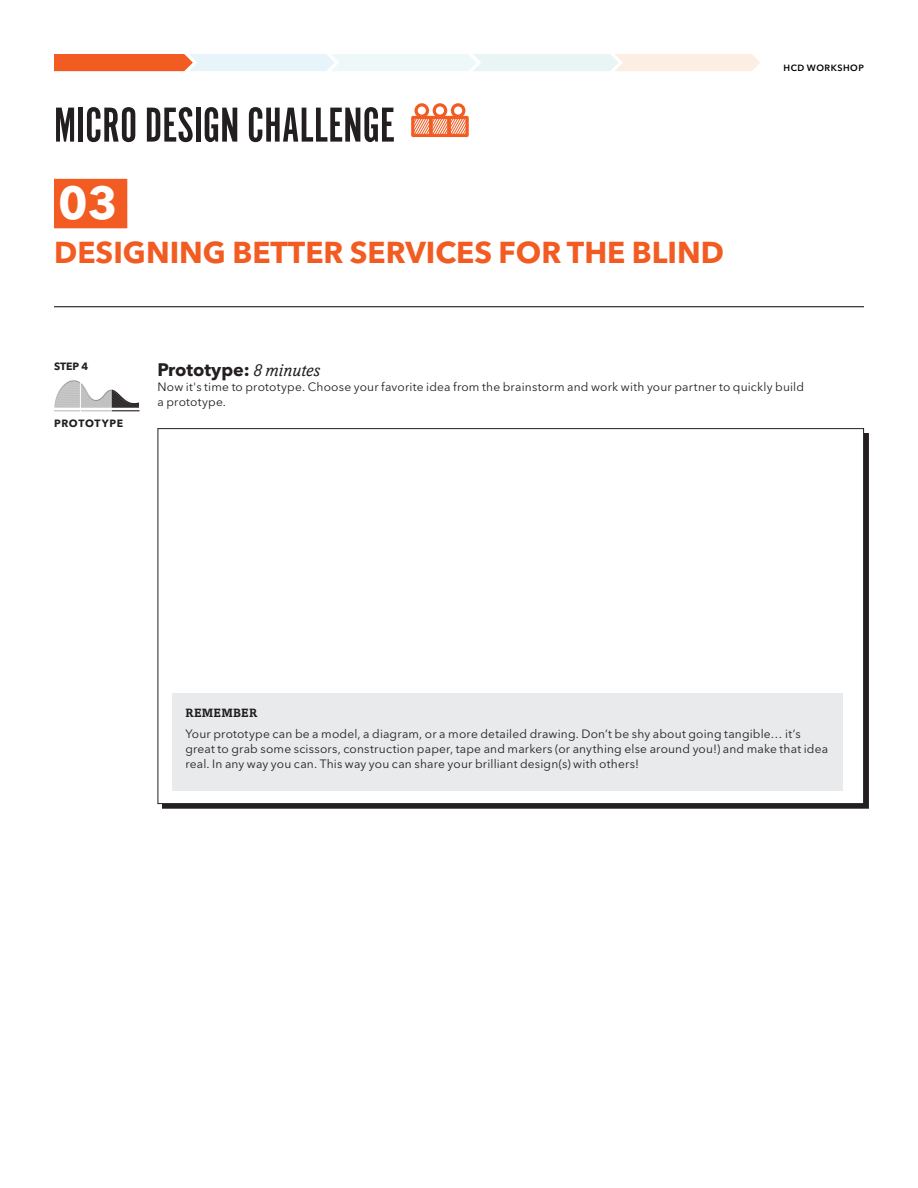
<style>
.page{position:relative;width:918px;height:1188px;background:#fff}
.page>*{position:absolute;margin:0;border:0;box-sizing:border-box;transform-origin:0 0}
.t1{font:51px "Alternate Gothic EF No One";color:#231f20}
.t2{font:700 45.9px "Avenir Next LT Pro";color:#fff}
.t3{font:700 30px "Avenir Next LT Pro";color:#f25b21}
.t4{font:700 18px "Avenir Next LT Pro";color:#231f20}
.t5{font:12px/15px "Avenir Next LT Pro";letter-spacing:.015em;color:#231f20}
.t6{font:700 12px "Amasis";letter-spacing:.025em;color:#231f20}
.t7{font:700 10.5px "Avenir Next LT Pro";letter-spacing:.055em;color:#231f20}
.t8{font:600 9px "Avenir Next LT Pro";letter-spacing:.06em;color:#000}
.s1{font-family:"Amasis";font-weight:400;font-style:italic}
</style>
<div class="page">
<svg style="left:54px;top:54px;width:706px;height:17px;background:#efd7ca"></svg>
<hr style="left:54px;top:306px;width:810px;height:1px;background:#231f20">
<svg style="left:54px;top:380px;width:85px;height:31px"></svg>
<div style="left:172px;top:693px;width:671px;height:97px;background:#e9eaeb"></div>
<div style="left:54px;top:179px;width:73px;height:49px;background:#f25b21"></div>
<div style="left:414px;top:103px;width:15px;height:15px;border:3px solid #f25b21;border-radius:50%"></div>
<div style="left:411px;top:116px;width:21px;height:21px;border:3px solid #f25b21"></div>
<div style="left:433px;top:103px;width:14px;height:15px;border:3px solid #f25b21;border-radius:50%"></div>
<div style="left:429px;top:116px;width:22px;height:21px;border:3px solid #f25b21"></div>
<div style="left:451px;top:103px;width:14px;height:15px;border:3px solid #f25b21;border-radius:50%"></div>
<svg style="left:413px;top:117px;width:52px;height:18px"></svg>
<div style="left:448px;top:116px;width:21px;height:21px;border:3px solid #f25b21"></div>
<h1 class="t1" style="left:54px;top:99px;width:342px">MICRODESIGNCHALLENGE</h1>
<h2 class="t2" style="left:58px;top:174px;width:61px">03</h2>
<h3 class="t3" style="left:54px;top:234px;width:671px">DESIGNING BETTER SERVICES FOR THE BLIND</h3>
<p class="t8" style="left:784px;top:62px;width:82px">HCD WORKSHOP</p>
<p class="t7" style="left:54px;top:360px;width:36px">STEP 4</p>
<p class="t7" style="left:54px;top:417px;width:71px">PROTOTYPE</p>
<h3 class="t4" style="left:158px;top:359px;width:164px">Prototype: <span class="s1">8 minutes</span></h3>
<p class="t5" style="left:158px;top:379px;width:648px">Now it's time to prototype. Choose your favorite idea from the brainstorm and work with your partner to quickly build a prototype.</p>
<p class="t6" style="left:185px;top:706px;width:73px">REMEMBER</p>
<p class="t5" style="left:185px;top:726px;width:644px">Your prototype can be a model, a diagram, or a more detailed drawing. Don’t be shy about going tangible… it’s great to grab some scissors, construction paper, tape and markers (or anything else around you!) and make that idea real. In any way you can. This way you can share your brilliant design(s) with others!</p>
</div>
